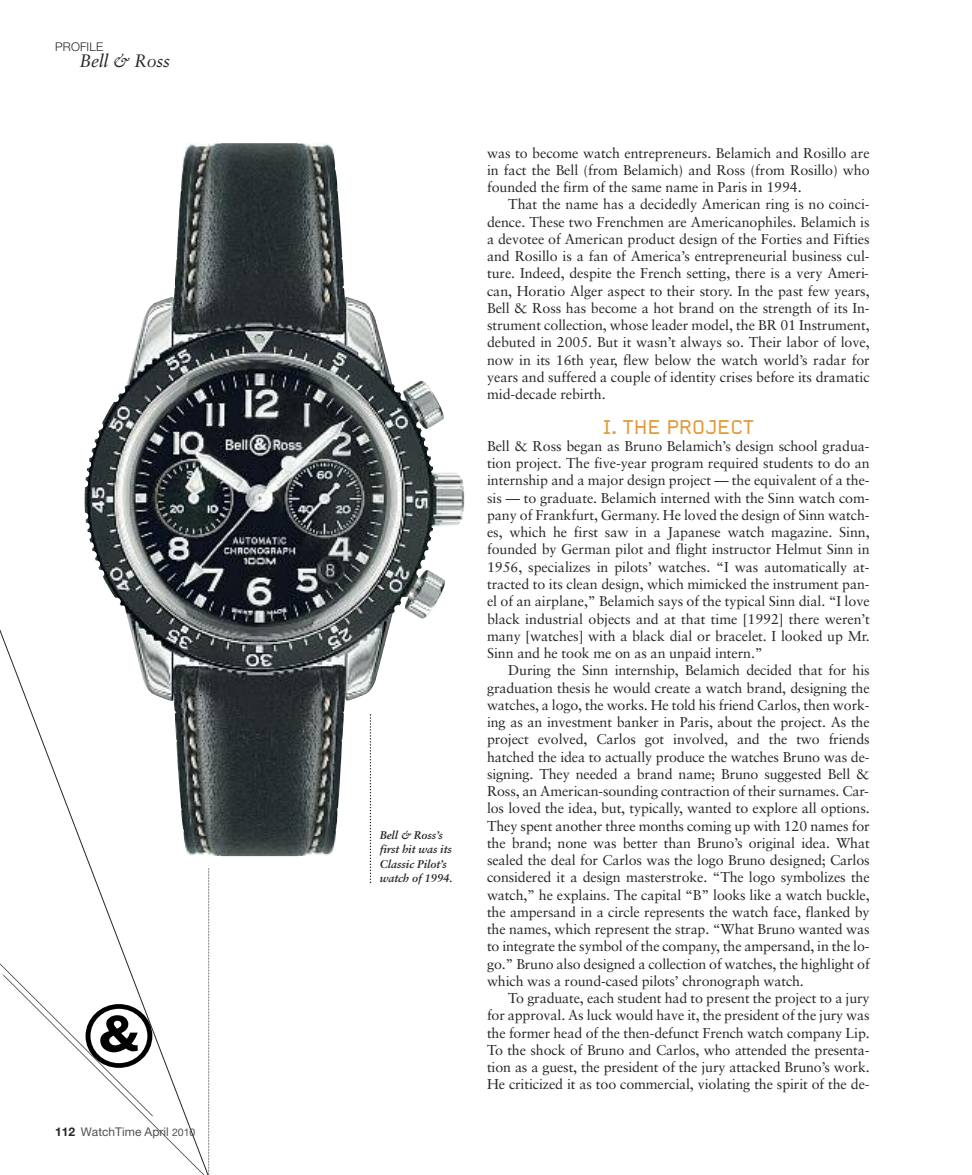
<style>
.page{position:relative;width:972px;height:1175px;background:#fff}
.page>*{position:absolute;margin:0;border:0;box-sizing:border-box;transform-origin:0 0}
.t1{font:19.5px "Alpha Headline Pro";letter-spacing:-.005em;color:#e39a3a}
.t2{font:italic 18px "Sabon";letter-spacing:-.015em;color:#272627}
.t3{font:14.25px/17.2px "Sabon";letter-spacing:-.005em;color:#272627;text-align:justify}
.t4{font:12px "Helvetica Neue LT Pro";color:#525152}
.t5{font:300 12px "Helvetica Neue LT Pro";letter-spacing:.01em;color:#272627}
.t6{font:italic 700 11.25px/14.2px "Sabon";letter-spacing:-.005em;color:#272627}
.s1{font-weight:700;color:#272627}
.s2{font-size:10.5px}
</style>
<div class="page">
<svg style="left:145px;top:974px;width:65px;height:200px"></svg>
<svg style="left:0;top:876px;width:154px;height:241px"></svg>
<img style="left:84px;top:143px;width:376px;height:713px">
<svg style="left:208px;top:868px;width:1px;height:306px"></svg>
<svg style="left:370px;top:714px;width:1px;height:169px"></svg>
<p class="t5" style="left:55px;top:43px;width:49px">PROFILE</p>
<p class="t2" style="left:79px;top:54px;width:92px">Bell &amp; Ross</p>
<p class="t4" style="left:55px;top:1127px;width:142px"><span class="s1">112</span> WatchTime April <span class="s2">2010</span></p>
<p class="t6" style="left:380px;top:829px;width:74px">Bell &amp; Ross’s first hit was its<br>Classic Pilot’s watch of 1994.</p>
<p class="t3" style="left:487px;top:146px;width:384px">was to become watch entrepreneurs. Belamich and Rosillo are in fact the Bell (from Belamich) and Ross (from Rosillo) who founded the firm of the same name in Paris in 1994.</p>
<p class="t3" style="left:487px;top:197px;width:384px;text-indent:21px">That the name has a decidedly American ring is no coinci&shy;dence. These two Frenchmen are Americanophiles. Belamich is a devotee of American product design of the Forties and Fifties and Rosillo is a fan of America’s entrepreneurial business cul&shy;ture. Indeed, despite the French setting, there is a very Ameri&shy;can, Horatio Alger aspect to their story. In the past few years, Bell &amp; Ross has become a hot brand on the strength of its In&shy;strument collection, whose leader model, the BR 01 Instrument, debuted in 2005. But it wasn’t always so. Their labor of love, now in its 16th year, flew below the watch world’s radar for years and suffered a couple of identity crises before its dramatic mid-decade rebirth.</p>
<h1 class="t1" style="left:602px;top:420px;width:153px">I. THE PROJECT</h1>
<p class="t3" style="left:487px;top:439px;width:384px">Bell &amp; Ross began as Bruno Belamich’s design school gradua&shy;tion project. The five-year program required students to do an internship and a major design project — the equivalent of a the&shy;sis — to graduate. Belamich interned with the Sinn watch com&shy;pany of Frankfurt, Germany. He loved the design of Sinn watch&shy;es, which he first saw in a Japanese watch magazine. Sinn, founded by German pilot and flight instructor Helmut Sinn in 1956, specializes in pilots’ watches. “I was automatically at&shy;tracted to its clean design, which mimicked the instrument pan&shy;el of an airplane,” Belamich says of the typical Sinn dial. “I love black industrial objects and at that time [1992] there weren’t many [watches] with a black dial or bracelet. I looked up Mr.<br>Sinn and he took me on as an unpaid intern.”</p>
<p class="t3" style="left:487px;top:663px;width:384px;text-indent:21px">During the Sinn internship, Belamich decided that for his graduation thesis he would create a watch brand, designing the watches, a logo, the works. He told his friend Carlos, then work&shy;ing as an investment banker in Paris, about the project. As the project evolved, Carlos got involved, and the two friends hatched the idea to actually produce the watches Bruno was de&shy;signing. They needed a brand name; Bruno suggested Bell &amp; Ross, an American-sounding contraction of their surnames. Car&shy;los loved the idea, but, typically, wanted to explore all options.<br>They spent another three months coming up with 120 names for the brand; none was better than Bruno’s original idea. What sealed the deal for Carlos was the logo Bruno designed; Carlos considered it a design masterstroke. “The logo symbolizes the watch,” he explains. The capital “B” looks like a watch buckle, the ampersand in a circle represents the watch face, flanked by the names, which represent the strap. “What Bruno wanted was to integrate the symbol of the company, the ampersand, in the lo&shy;go.” Bruno also designed a collection of watches, the highlight of which was a round-cased pilots’ chronograph watch.</p>
<p class="t3" style="left:487px;top:991px;width:384px;text-indent:21px">To graduate, each student had to present the project to a jury for approval. As luck would have it, the president of the jury was the former head of the then-defunct French watch company Lip.<br>To the shock of Bruno and Carlos, who attended the presenta&shy;tion as a guest, the president of the jury attacked Bruno’s work.<br>He criticized it as too commercial, violating the spirit of the de-</p>
</div>
